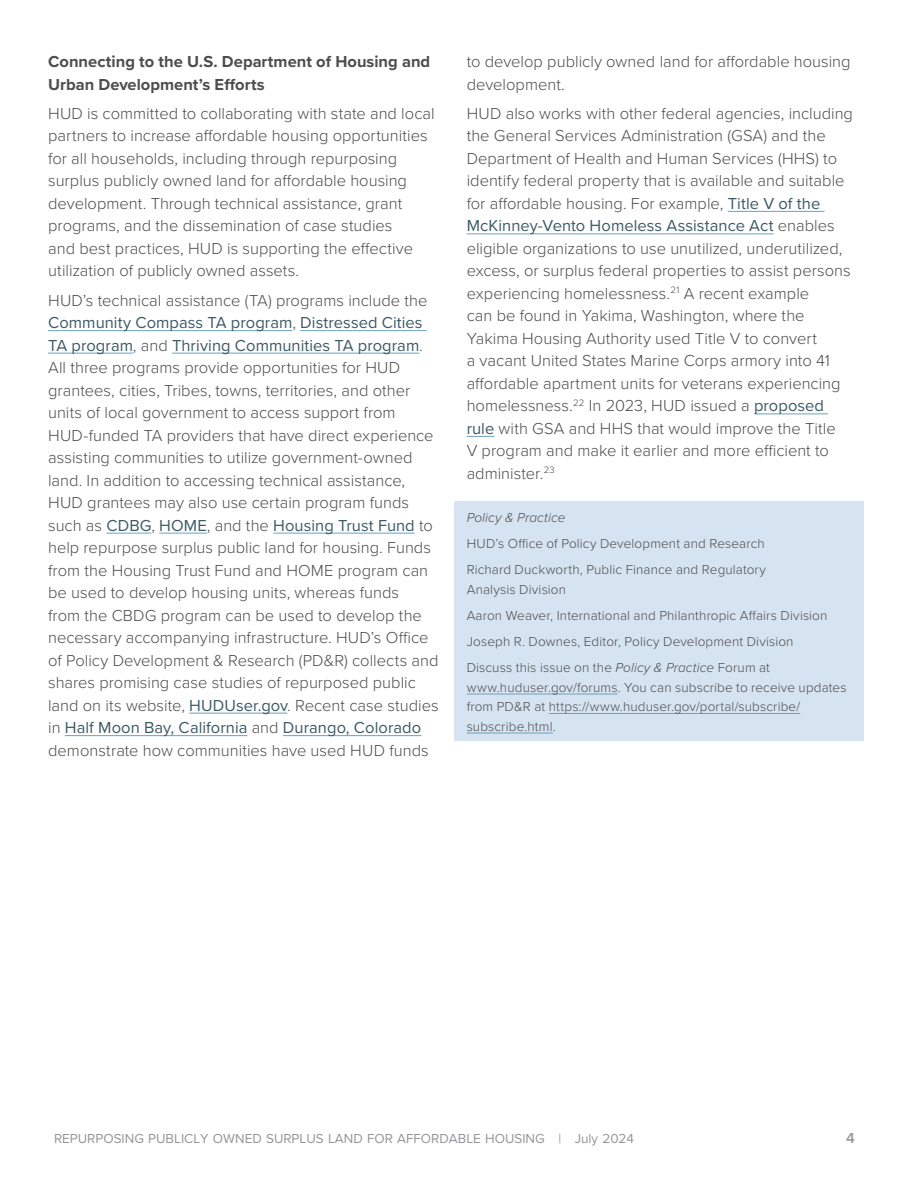
<style>
.page{position:relative;width:918px;height:1188px;background:#fff}
.page>*{position:absolute;margin:0;border:0;box-sizing:border-box;transform-origin:0 0}
.t1{font:300 16.5px/22.5px "Proxima Nova";color:#4d4d4f}
.t2{font:700 16.5px/22.5px "Proxima Nova";color:#4d4d4f}
.t3{font:600 15px "Proxima Nova";color:#939598}
.t4{font:300 13.5px/19.5px "Proxima Nova";letter-spacing:.01em;color:#4d4d4f}
.t5{font:13.5px "Proxima Nova";color:#939598}
.t6{font:italic 300 13.5px "Proxima Nova";letter-spacing:.005em;color:#4d4d4f}
.s1{font-weight:400;color:#3c5a66}
.s2{font-style:italic}
</style>
<div class="page">
<div style="left:455px;top:501px;width:409px;height:240px;background:#d6e3f0"></div>
<hr style="left:48px;top:330px;width:244px;height:1px;background:#6ba2b9">
<hr style="left:300px;top:330px;width:127px;height:1px;background:#6ba2b9">
<hr style="left:48px;top:353px;width:85px;height:1px;background:#6ba2b9">
<hr style="left:172px;top:353px;width:247px;height:1px;background:#6ba2b9">
<hr style="left:106px;top:533px;width:45px;height:1px;background:#6ba2b9">
<hr style="left:159px;top:533px;width:48px;height:1px;background:#6ba2b9">
<hr style="left:273px;top:533px;width:142px;height:1px;background:#6ba2b9">
<hr style="left:189px;top:713px;width:98px;height:1px;background:#6ba2b9">
<hr style="left:65px;top:735px;width:182px;height:1px;background:#6ba2b9">
<hr style="left:283px;top:735px;width:138px;height:1px;background:#6ba2b9">
<hr style="left:728px;top:211px;width:97px;height:1px;background:#6ba2b9">
<hr style="left:467px;top:233px;width:307px;height:1px;background:#6ba2b9">
<hr style="left:754px;top:413px;width:74px;height:1px;background:#6ba2b9">
<svg style="left:467px;top:436px;width:27px;height:1px"></svg>
<hr style="left:467px;top:694px;width:151px;height:1px;background:#6ba2b9">
<hr style="left:549px;top:713px;width:251px;height:1px;background:#6ba2b9">
<hr style="left:467px;top:733px;width:86px;height:1px;background:#6ba2b9">
<h2 class="t2" style="left:48px;top:50px;width:384px">Connecting to the U.S. Department of Housing and<br>Urban Development’s Efforts</h2>
<p class="t1" style="left:48px;top:101px;width:388px">HUD is committed to collaborating with state and local partners to increase affordable housing opportunities for all households, including through repurposing surplus publicly owned land for affordable housing development. Through technical assistance, grant programs, and the dissemination of case studies<br>and best practices, HUD is supporting the effective utilization of publicly owned assets.</p>
<p class="t1" style="left:48px;top:288px;width:392px">HUD’s technical assistance (TA) programs include the <span class="s1">Community Compass TA program</span>, <span class="s1">Distressed Cities TA program</span>, and <span class="s1">Thriving Communities TA program</span>.<br>All three programs provide opportunities for HUD grantees, cities, Tribes, towns, territories, and other units of local government to access support from HUD-funded TA providers that have direct experience assisting communities to utilize government-owned land. In addition to accessing technical assistance, HUD grantees may also use certain program funds such as <span class="s1">CDBG</span>, <span class="s1">HOME</span>, and the <span class="s1">Housing Trust Fund</span> to help repurpose surplus public land for housing. Funds from the Housing Trust Fund and HOME program can be used to develop housing units, whereas funds<br>from the CBDG program can be used to develop the necessary accompanying infrastructure. HUD’s Office of Policy Development &amp; Research (PD&amp;R) collects and shares promising case studies of repurposed public land on its website, <span class="s1">HUDUser.gov</span>. Recent case studies in <span class="s1">Half Moon Bay, California</span> and <span class="s1">Durango, Colorado </span>demonstrate how communities have used HUD funds</p>
<p class="t1" style="left:467px;top:49px;width:385px">to develop publicly owned land for affordable housing development.</p>
<p class="t1" style="left:467px;top:101px;width:388px">HUD also works with other federal agencies, including the General Services Administration (GSA) and the Department of Health and Human Services (HHS) to identify federal property that is available and suitable for affordable housing. For example, <span class="s1">Title V of the McKinney-Vento Homeless Assistance Act</span> enables eligible organizations to use unutilized, underutilized, excess, or surplus federal properties to assist persons experiencing homelessness.<sup>21</sup> A recent example<br>can be found in Yakima, Washington, where the Yakima Housing Authority used Title V to convert<br>a vacant United States Marine Corps armory into 41 affordable apartment units for veterans experiencing homelessness.<sup>22</sup> In 2023, HUD issued a <span class="s1">proposed rule</span> with GSA and HHS that would improve the Title<br>V program and make it earlier and more efficient to administer.<sup>23</sup></p>
<h3 class="t6" style="left:467px;top:507px;width:100px">Policy &amp; Practice</h3>
<p class="t4" style="left:467px;top:533px;width:300px">HUD’s Office of Policy Development and Research</p>
<p class="t4" style="left:467px;top:559px;width:301px">Richard Duckworth, Public Finance and Regulatory<br>Analysis Division</p>
<p class="t4" style="left:467px;top:605px;width:362px">Aaron Weaver, International and Philanthropic Affairs Division</p>
<p class="t4" style="left:467px;top:631px;width:328px">Joseph R. Downes, Editor, Policy Development Division</p>
<p class="t4" style="left:467px;top:657px;width:381px">Discuss this issue on the <span class="s2">Policy &amp; Practice</span> Forum at www.huduser.gov/forums. You can subscribe to receive updates from PD&amp;R at https://www.huduser.gov/portal/subscribe/ subscribe.html.</p>
<p class="t5" style="left:54px;top:1128px;width:582px">REPURPOSING PUBLICLY OWNED SURPLUS LAND FOR AFFORDABLE HOUSING | July 2024</p>
<p class="t3" style="left:846px;top:1127px;width:10px">4</p>
</div>
